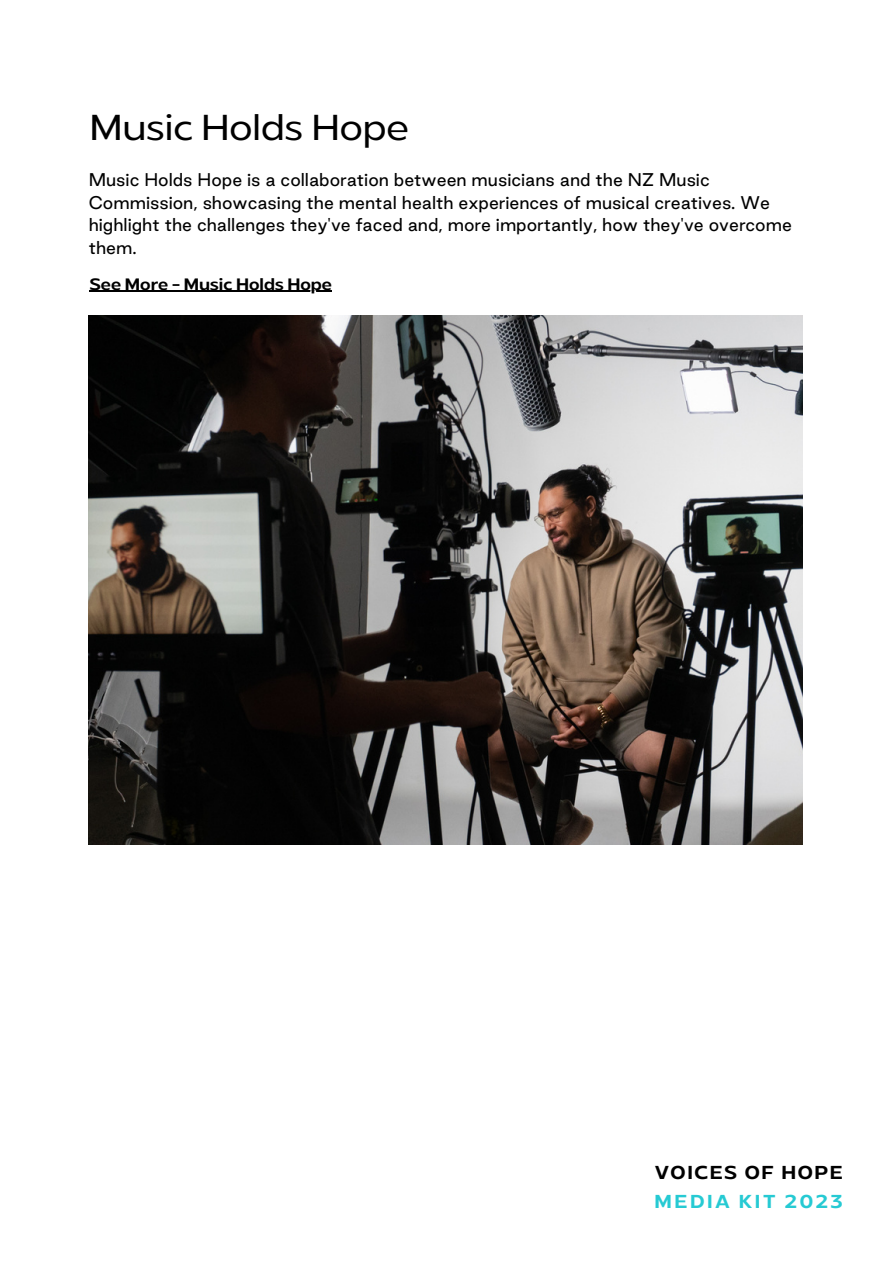
<style>
.page{position:relative;width:893px;height:1264px;background:#fff}
.page>*{position:absolute;margin:0;border:0;box-sizing:border-box;transform-origin:0 0}
.t1{font:36px "Radiate Sans";color:#000}
.t2{font:600 18.75px "Radiate Sans";letter-spacing:.135em;color:#26cad3}
.t3{font:600 18.75px "Radiate Sans";letter-spacing:.09em;color:#000}
.t4{font:16.5px/22.5px "Good Sans";color:#000}
.t5{font:600 16.5px "Radiate Sans";color:#000}
</style>
<div class="page">
<img style="left:89px;top:315px;width:713px;height:529px">
<hr style="left:90px;top:291px;width:242px;height:1px;background:#000">
<p class="t1" style="left:90px;top:106px;width:320px">Music Holds Hope</p>
<p class="t4" style="left:89px;top:168px;width:704px">Music Holds Hope is a collaboration between musicians and the NZ Music Commission, showcasing the mental health experiences of musical creatives. We highlight the challenges they've faced and, more importantly, how they've overcome them.</p>
<p class="t5" style="left:90px;top:274px;width:243px">See More - Music Holds Hope</p>
<p class="t3" style="left:655px;top:1160px;width:189px">VOICES OF HOPE</p>
<p class="t2" style="left:654px;top:1189px;width:190px">MEDIA KIT 2023</p>
</div>
